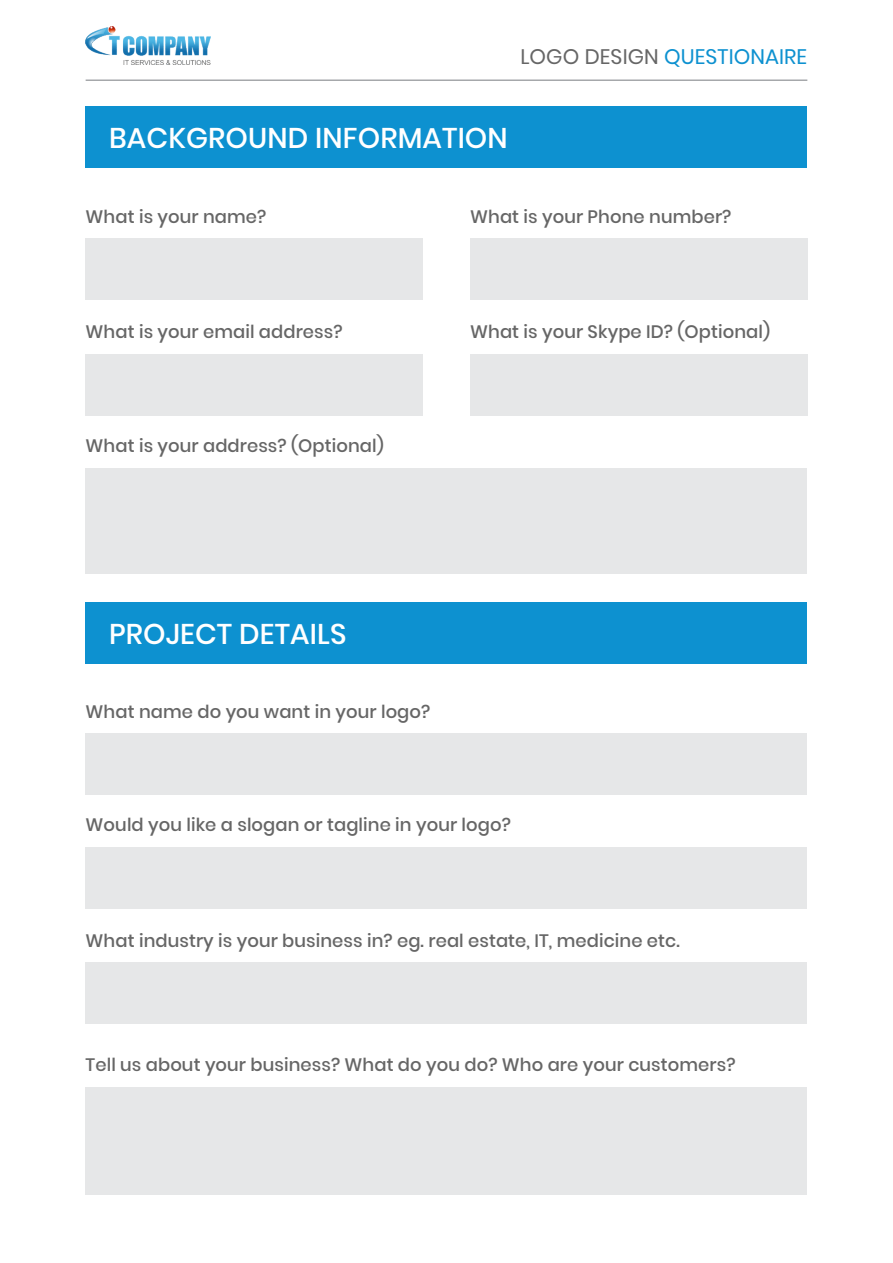
<style>
.page{position:relative;width:893px;height:1263px;background:#fff}
.page>*{position:absolute;margin:0;border:0;box-sizing:border-box;transform-origin:0 0}
.t1{font:500 28.5px "Poppins";letter-spacing:.005em;color:#fff}
.t2{font:21px "Poppins";letter-spacing:.005em;color:#0d91d0}
.t3{font:500 18px "Poppins";letter-spacing:.005em;color:#666}
.s1{color:#666}
</style>
<div class="page">
<div style="left:86px;top:106px;width:721px;height:62px;background:#0d91d0"></div>
<div style="left:86px;top:239px;width:337px;height:61px;background:#e6e7e8"></div>
<div style="left:86px;top:602px;width:721px;height:61px;background:#0d91d0"></div>
<div style="left:86px;top:734px;width:721px;height:61px;background:#e6e7e8"></div>
<div style="left:86px;top:847px;width:721px;height:61px;background:#e6e7e8"></div>
<div style="left:86px;top:963px;width:721px;height:61px;background:#e6e7e8"></div>
<div style="left:86px;top:1087px;width:721px;height:108px;background:#e6e7e8"></div>
<div style="left:470px;top:239px;width:337px;height:61px;background:#e6e7e8"></div>
<div style="left:86px;top:354px;width:337px;height:61px;background:#e6e7e8"></div>
<div style="left:86px;top:468px;width:721px;height:106px;background:#e6e7e8"></div>
<div style="left:470px;top:354px;width:337px;height:61px;background:#e6e7e8"></div>
<hr style="left:86px;top:79px;width:721px;height:2px;background:#a6a8ab">
<img style="left:86px;top:26px;width:125px;height:38px">
<p class="t2" style="left:520px;top:45px;width:288px"><span class="s1">LOGO DESIGN</span> QUESTIONAIRE</p>
<h1 class="t1" style="left:109px;top:122px;width:400px">BACKGROUND INFORMATION</h1>
<p class="t3" style="left:86px;top:206px;width:182px">What is your name?</p>
<p class="t3" style="left:86px;top:321px;width:258px">What is your email address?</p>
<p class="t3" style="left:86px;top:436px;width:300px">What is your address? (Optional)</p>
<p class="t3" style="left:470px;top:206px;width:263px">What is your Phone number?</p>
<p class="t3" style="left:470px;top:321px;width:301px">What is your Skype ID? (Optional)</p>
<h1 class="t1" style="left:109px;top:617px;width:239px">PROJECT DETAILS</h1>
<p class="t3" style="left:86px;top:701px;width:346px">What name do you want in your logo?</p>
<p class="t3" style="left:86px;top:815px;width:427px">Would you like a slogan or tagline in your logo?</p>
<p class="t3" style="left:86px;top:930px;width:596px">What industry is your business in? eg. real estate, IT, medicine etc.</p>
<p class="t3" style="left:86px;top:1054px;width:651px">Tell us about your business? What do you do? Who are your customers?</p>
</div>
